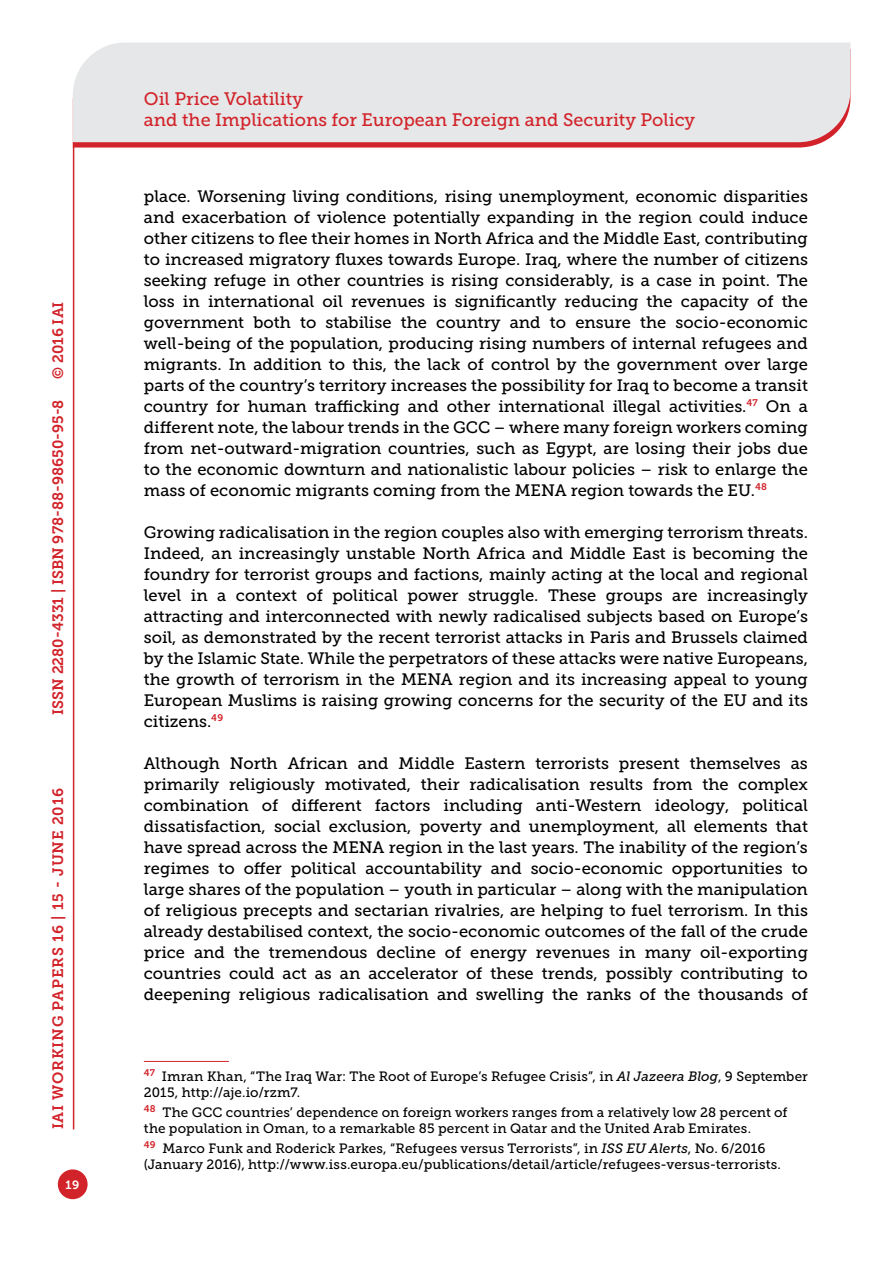
<style>
.page{position:relative;width:893px;height:1263px;background:#fff}
.page>*{position:absolute;margin:0;border:0;box-sizing:border-box;transform-origin:0 0}
.t1{font:18px/21.6px "Museo Slab 500";color:#d2232a}
.t2{font:16.5px/21px "Museo Slab 500";color:#000;text-align:justify}
.t3{font:15px "Museo Slab 700";color:#d2232a}
.t4{font:15px "Museo Slab 700";letter-spacing:.05em;color:#d2232a}
.t5{font:13.5px/16.2px "Museo Slab 500";letter-spacing:.005em;color:#000}
.t6{font:12px "Museo Slab 700";color:#fff}
.s1{font-style:italic}
</style>
<div class="page">
<svg style="left:74px;top:142px;width:749px;height:6px;fill:#d2232a"></svg>
<div style="left:73px;top:43px;width:777px;height:99px;background:#e6e7e8"></div>
<div style="left:58px;top:1169px;width:30px;height:30px;background:#d2232a;border-radius:50%"></div>
<hr style="left:73px;top:142px;width:1px;height:987px;background:#d2232a">
<hr style="left:144px;top:1061px;width:85px;height:1px;background:#d2232a">
<p class="t3" style="left:50px;top:379px;width:79px;rotate:-90deg">© 2016 IAI</p>
<p class="t3" style="left:49px;top:715px;width:317px;rotate:-90deg">ISSN 2280-4331 | ISBN 978-88-98650-95-8</p>
<p class="t4" style="left:50px;top:1129px;width:343px;rotate:-90deg">IAI WORKING PAPERS 16 | 15 - JUNE 2016</p>
<p class="t6" style="left:66px;top:1178px;width:15px">19</p>
<p class="t1" style="left:144px;top:88px;width:553px">Oil Price Volatility<br>and the Implications for European Foreign and Security Policy</p>
<p class="t2" style="left:144px;top:186px;width:666px">place. Worsening living conditions, rising unemployment, economic disparities and exacerbation of violence potentially expanding in the region could induce other citizens to flee their homes in North Africa and the Middle East, contributing to increased migratory fluxes towards Europe. Iraq, where the number of citizens seeking refuge in other countries is rising considerably, is a case in point. The loss in international oil revenues is significantly reducing the capacity of the government both to stabilise the country and to ensure the socio-economic well-being of the population, producing rising numbers of internal refugees and migrants. In addition to this, the lack of control by the government over large parts of the country’s territory increases the possibility for Iraq to become a transit country for human trafficking and other international illegal activities.<sup>47</sup> On a different note, the labour trends in the GCC – where many foreign workers coming from net-outward-migration countries, such as Egypt, are losing their jobs due to the economic downturn and nationalistic labour policies – risk to enlarge the mass of economic migrants coming from the MENA region towards the EU.<sup>48</sup></p>
<p class="t2" style="left:144px;top:522px;width:666px">Growing radicalisation in the region couples also with emerging terrorism threats.<br>Indeed, an increasingly unstable North Africa and Middle East is becoming the foundry for terrorist groups and factions, mainly acting at the local and regional level in a context of political power struggle. These groups are increasingly attracting and interconnected with newly radicalised subjects based on Europe’s soil, as demonstrated by the recent terrorist attacks in Paris and Brussels claimed by the Islamic State. While the perpetrators of these attacks were native Europeans, the growth of terrorism in the MENA region and its increasing appeal to young European Muslims is raising growing concerns for the security of the EU and its citizens.<sup>49</sup></p>
<p class="t2" style="left:144px;top:753px;width:666px">Although North African and Middle Eastern terrorists present themselves as primarily religiously motivated, their radicalisation results from the complex combination of different factors including anti-Western ideology, political dissatisfaction, social exclusion, poverty and unemployment, all elements that have spread across the MENA region in the last years. The inability of the region’s regimes to offer political accountability and socio-economic opportunities to large shares of the population – youth in particular – along with the manipulation of religious precepts and sectarian rivalries, are helping to fuel terrorism. In this already destabilised context, the socio-economic outcomes of the fall of the crude price and the tremendous decline of energy revenues in many oil-exporting countries could act as an accelerator of these trends, possibly contributing to deepening religious radicalisation and swelling the ranks of the thousands of</p>
<p class="t5" style="left:144px;top:1068px;width:666px"><sup>47</sup> Imran Khan, “The Iraq War: The Root of Europe’s Refugee Crisis”, in <span class="s1">Al Jazeera Blog</span>, 9 September<br>2015, http://aje.io/rzm7.</p>
<p class="t5" style="left:144px;top:1104px;width:645px"><sup>48</sup> The GCC countries’ dependence on foreign workers ranges from a relatively low 28 percent of the population in Oman, to a remarkable 85 percent in Qatar and the United Arab Emirates.</p>
<p class="t5" style="left:144px;top:1140px;width:639px"><sup>49</sup> Marco Funk and Roderick Parkes, “Refugees versus Terrorists”, in <span class="s1">ISS EU Alerts</span>, No. 6/2016 (January 2016), http://www.iss.europa.eu/publications/detail/article/refugees-versus-terrorists.</p>
</div>
